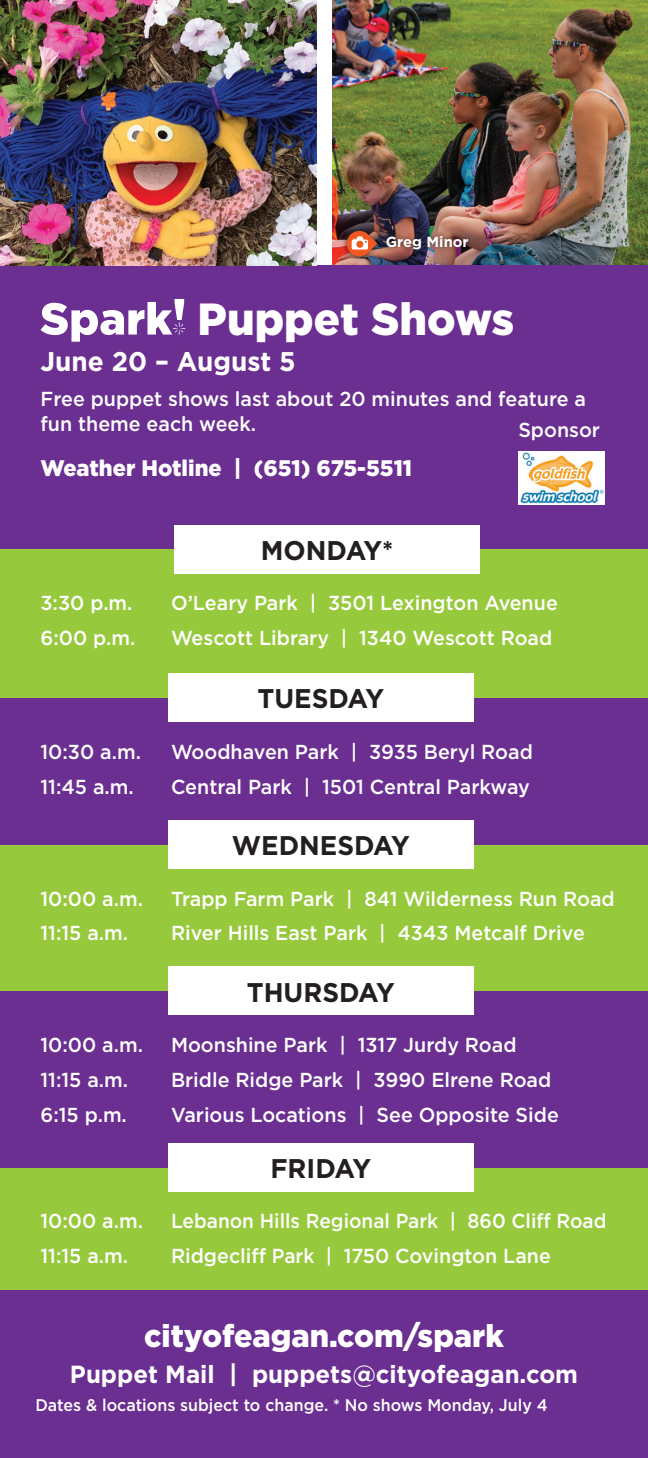
<style>
.page{position:relative;width:648px;height:1458px;background:#fff}
.page>*{position:absolute;margin:0;border:0;box-sizing:border-box;transform-origin:0 0}
.t1{font:900 45px "Gotham";color:#fff}
.t2{font:900 31.5px "Gotham";color:#fff}
.t3{font:700 27px "Gotham";color:#231f20}
.t4{font:700 27px "Gotham";color:#fff}
.t5{font:700 24.75px "Gotham";color:#fff}
.t6{font:900 22.5px "Gotham";color:#fff}
.t7{font:500 20.25px/24.8px "Gotham";color:#fff}
.t8{font:500 20.25px "Gotham";color:#fff;scale:.94 1}
.t9{font:500 16.88px "Gotham";color:#fff;scale:.95 1}
.t10{font:700 14.62px "Gotham";color:#fff}
</style>
<div class="page">
<div style="left:0;top:1167px;width:648px;height:123px;background:#97c93c"></div>
<div style="left:0;top:266px;width:648px;height:342px;background:#6b2e91"></div>
<svg style="left:40px;top:299px;width:145px;height:43px"></svg>
<img style="left:0;top:0;width:316px;height:266px">
<div style="left:0;top:1290px;width:648px;height:168px;background:#6b2e91"></div>
<div style="left:0;top:694px;width:648px;height:151px;background:#6b2e91"></div>
<div style="left:0;top:845px;width:648px;height:146px;background:#97c93c"></div>
<div style="left:0;top:991px;width:648px;height:176px;background:#6b2e91"></div>
<div style="left:0;top:549px;width:648px;height:148px;background:#97c93c"></div>
<div style="left:174px;top:525px;width:306px;height:48px;background:#fff"></div>
<div style="left:168px;top:673px;width:306px;height:49px;background:#fff"></div>
<div style="left:168px;top:820px;width:306px;height:49px;background:#fff"></div>
<div style="left:168px;top:967px;width:306px;height:48px;background:#fff"></div>
<div style="left:168px;top:1143px;width:306px;height:49px;background:#fff"></div>
<img style="left:333px;top:0;width:315px;height:265px">
<div style="left:342px;top:226px;width:132px;height:35px;background:#231f20;opacity:.75"></div>
<svg style="left:345px;top:230px;width:32px;height:28px"></svg>
<img style="left:518px;top:451px;width:86px;height:53px">
<p class="t10" style="left:386px;top:232px;width:84px">Greg Minor</p>
<h1 class="t1" style="left:197px;top:288px;width:318px">Puppet Shows</h1>
<h3 class="t4" style="left:40px;top:343px;width:257px">June 20 – August 5</h3>
<p class="t7" style="left:40px;top:386px;width:547px">Free puppet shows last about 20 minutes and feature a fun theme each week.</p>
<p class="t6" style="left:40px;top:452px;width:373px">Weather Hotline | (651) 675-5511</p>
<p class="t7" style="left:518px;top:417px;width:83px">Sponsor</p>
<h3 class="t3" style="left:261px;top:532px;width:134px">MONDAY*</h3>
<p class="t7" style="left:40px;top:590px;width:94px">3:30 p.m.</p>
<p class="t7" style="left:171px;top:590px;width:388px">O’Leary Park | 3501 Lexington Avenue</p>
<p class="t7" style="left:40px;top:625px;width:96px">6:00 p.m.</p>
<p class="t7" style="left:171px;top:625px;width:383px">Wescott Library | 1340 Wescott Road</p>
<h3 class="t3" style="left:257px;top:681px;width:128px">TUESDAY</h3>
<p class="t7" style="left:40px;top:739px;width:102px">10:30 a.m.</p>
<p class="t7" style="left:171px;top:739px;width:363px">Woodhaven Park | 3935 Beryl Road</p>
<p class="t7" style="left:40px;top:774px;width:95px">11:45 a.m.</p>
<p class="t7" style="left:171px;top:774px;width:360px">Central Park | 1501 Central Parkway</p>
<h3 class="t3" style="left:232px;top:828px;width:180px">WEDNESDAY</h3>
<p class="t7" style="left:40px;top:886px;width:104px">10:00 a.m.</p>
<p class="t7" style="left:171px;top:886px;width:445px">Trapp Farm Park | 841 Wilderness Run Road</p>
<p class="t7" style="left:40px;top:921px;width:89px">11:15 a.m.</p>
<p class="t7" style="left:171px;top:921px;width:415px">River Hills East Park | 4343 Metcalf Drive</p>
<h3 class="t3" style="left:247px;top:974px;width:150px">THURSDAY</h3>
<p class="t7" style="left:40px;top:1032px;width:104px">10:00 a.m.</p>
<p class="t7" style="left:171px;top:1032px;width:347px">Moonshine Park | 1317 Jurdy Road</p>
<p class="t7" style="left:40px;top:1067px;width:89px">11:15 a.m.</p>
<p class="t7" style="left:171px;top:1067px;width:382px">Bridle Ridge Park | 3990 Elrene Road</p>
<p class="t7" style="left:40px;top:1102px;width:88px">6:15 p.m.</p>
<p class="t7" style="left:171px;top:1102px;width:389px">Various Locations | See Opposite Side</p>
<h3 class="t3" style="left:270px;top:1151px;width:102px">FRIDAY</h3>
<p class="t7" style="left:40px;top:1209px;width:104px">10:00 a.m.</p>
<p class="t8" style="left:171px;top:1208px;width:465px">Lebanon Hills Regional Park | 860 Cliff Road</p>
<p class="t7" style="left:40px;top:1244px;width:89px">11:15 a.m.</p>
<p class="t7" style="left:171px;top:1244px;width:382px">Ridgecliff Park | 1750 Covington Lane</p>
<h2 class="t2" style="left:144px;top:1314px;width:361px">cityofeagan.com/spark</h2>
<p class="t5" style="left:70px;top:1358px;width:510px">Puppet Mail | puppets@cityofeagan.com</p>
<p class="t9" style="left:35px;top:1394px;width:541px">Dates &amp; locations subject to change. * No shows Monday, July 4</p>
</div>
